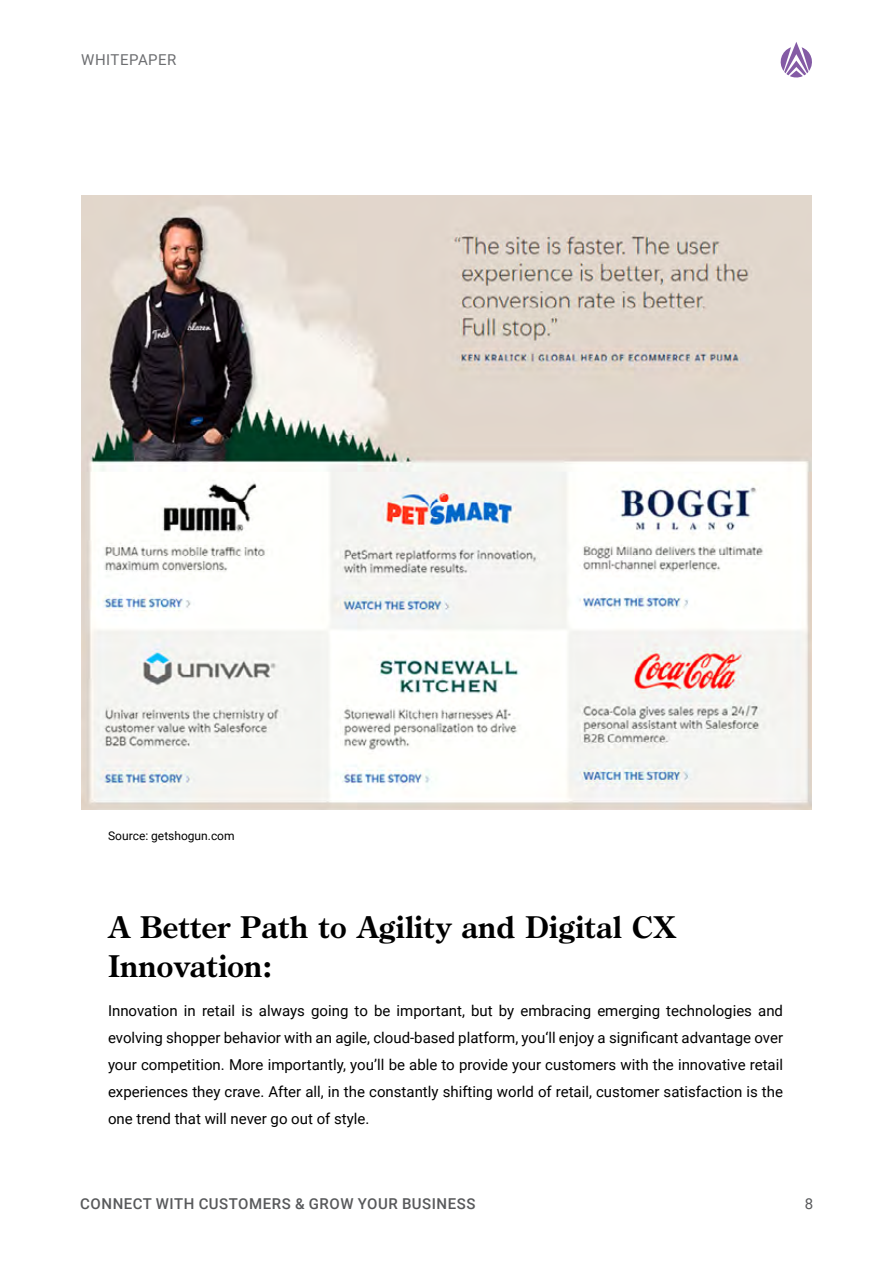
<style>
.page{position:relative;width:893px;height:1263px;background:#fff}
.page>*{position:absolute;margin:0;border:0;box-sizing:border-box;transform-origin:0 0}
.t1{font:700 30px/39px "MM Century Old";color:#000}
.t2{font:15px/27px "Roboto";color:#000;text-align:justify}
.t3{font:500 15px "Roboto";letter-spacing:.035em;color:#58595b}
.t4{font:15px "Roboto";letter-spacing:.035em;color:#6d6e71}
.t5{font:15px "Roboto";color:#58595b}
.t6{font:12px "Roboto";color:#000}
</style>
<div class="page">
<svg style="left:780px;top:42px;width:32px;height:36px"></svg>
<img style="left:81px;top:195px;width:731px;height:614px">
<p class="t4" style="left:81px;top:49px;width:97px">WHITEPAPER</p>
<p class="t6" style="left:108px;top:827px;width:128px">Source: getshogun.com</p>
<h1 class="t1" style="left:108px;top:909px;width:571px">A Better Path to Agility and Digital CX<br>Innovation:</h1>
<p class="t2" style="left:108px;top:997px;width:677px">Innovation in retail is always going to be important, but by embracing emerging technologies and evolving shopper behavior with an agile, cloud-based platform, you‘ll enjoy a significant advantage over your competition. More importantly, you’ll be able to provide your customers with the innovative retail experiences they crave. After all, in the constantly shifting world of retail, customer satisfaction is the one trend that will never go out of style.</p>
<p class="t3" style="left:80px;top:1193px;width:397px">CONNECT WITH CUSTOMERS &amp; GROW YOUR BUSINESS</p>
<p class="t5" style="left:805px;top:1193px;width:10px">8</p>
</div>
